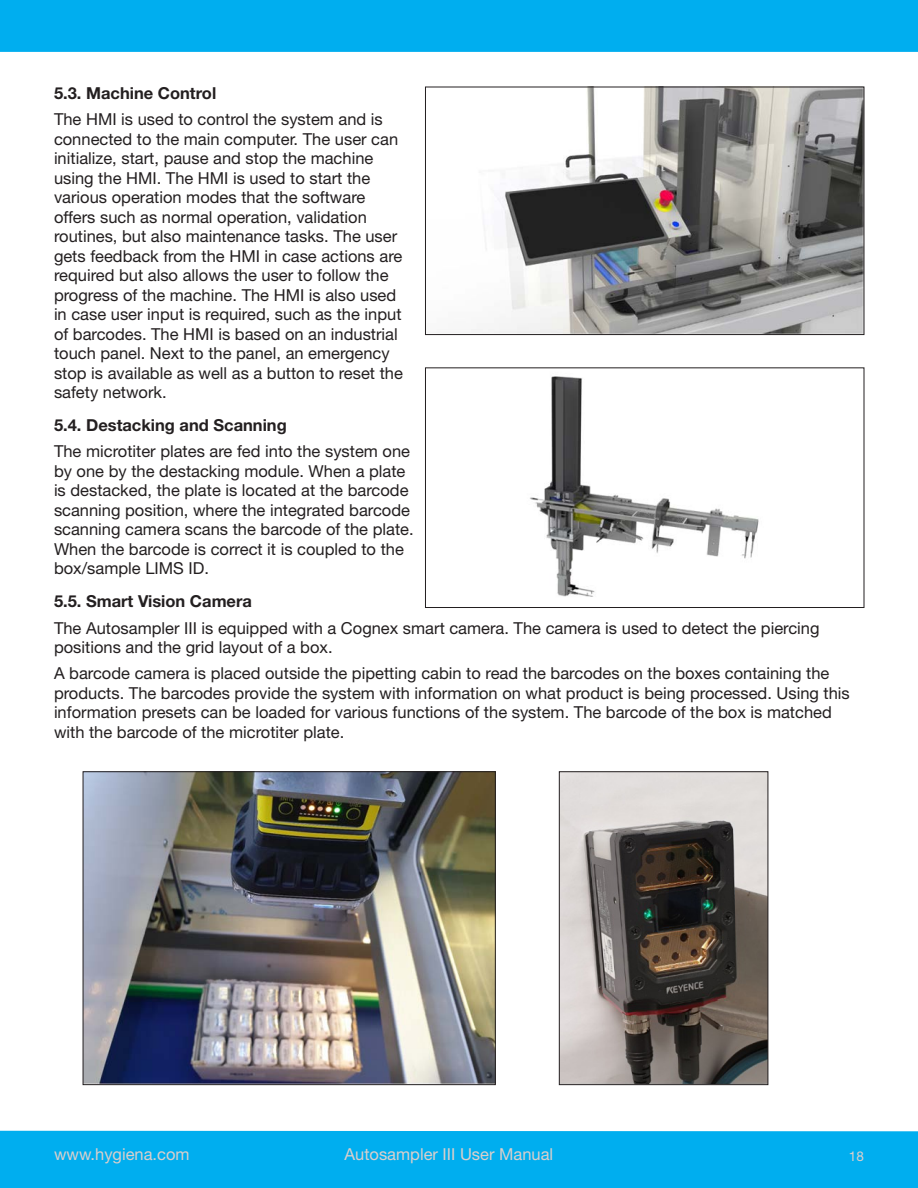
<style>
.page{position:relative;width:918px;height:1188px;background:#fff}
.page>*{position:absolute;margin:0;border:0;box-sizing:border-box;transform-origin:0 0}
.t1{font:16.5px/19.5px "Helvetica Neue LT Pro";color:#231f20}
.t2{font:700 16.5px "Helvetica Neue LT Pro";color:#231f20}
.t3{font:16.5px "Helvetica Neue LT Pro";color:#dbcfcc}
.t4{font:13.5px "Helvetica Neue LT Pro";color:#dbcfcc}
</style>
<div class="page">
<div style="left:0;top:1131px;width:918px;height:57px;background:#00aeef"></div>
<div style="left:0;top:0;width:918px;height:52px;background:#00aeef"></div>
<img style="left:471px;top:89px;width:391px;height:244px">
<div style="left:425px;top:87px;width:439px;height:248px;border:1px solid #231f20"></div>
<img style="left:530px;top:376px;width:229px;height:221px">
<div style="left:425px;top:367px;width:439px;height:241px;border:1px solid #231f20"></div>
<img style="left:85px;top:773px;width:409px;height:310px">
<div style="left:83px;top:771px;width:413px;height:314px;border:1px solid #231f20"></div>
<img style="left:561px;top:773px;width:205px;height:310px">
<div style="left:559px;top:771px;width:209px;height:314px;border:1px solid #231f20"></div>
<p class="t2" style="left:54px;top:83px;width:164px">5.3. Machine Control</p>
<p class="t1" style="left:54px;top:109px;width:350px">The HMI is used to control the system and is connected to the main computer. The user can initialize, start, pause and stop the machine using the HMI. The HMI is used to start the various operation modes that the software offers such as normal operation, validation routines, but also maintenance tasks. The user gets feedback from the HMI in case actions are required but also allows the user to follow the progress of the machine. The HMI is also used in case user input is required, such as the input of barcodes. The HMI is based on an industrial touch panel. Next to the panel, an emergency stop is available as well as a button to reset the safety network.</p>
<p class="t2" style="left:54px;top:415px;width:234px">5.4. Destacking and Scanning</p>
<p class="t1" style="left:54px;top:441px;width:361px">The microtiter plates are fed into the system one by one by the destacking module. When a plate is destacked, the plate is located at the barcode scanning position, where the integrated barcode scanning camera scans the barcode of the plate.<br>When the barcode is correct it is coupled to the box/sample LIMS ID.</p>
<p class="t2" style="left:54px;top:591px;width:199px">5.5. Smart Vision Camera</p>
<p class="t1" style="left:54px;top:618px;width:767px">The Autosampler III is equipped with a Cognex smart camera. The camera is used to detect the piercing positions and the grid layout of a box.</p>
<p class="t1" style="left:54px;top:663px;width:797px">A barcode camera is placed outside the pipetting cabin to read the barcodes on the boxes containing the products. The barcodes provide the system with information on what product is being processed. Using this information presets can be loaded for various functions of the system. The barcode of the box is matched with the barcode of the microtiter plate.</p>
<p class="t3" style="left:54px;top:1144px;width:137px">www.hygiena.com</p>
<p class="t3" style="left:345px;top:1144px;width:210px">Autosampler III User Manual</p>
<p class="t4" style="left:849px;top:1147px;width:17px">18</p>
</div>
